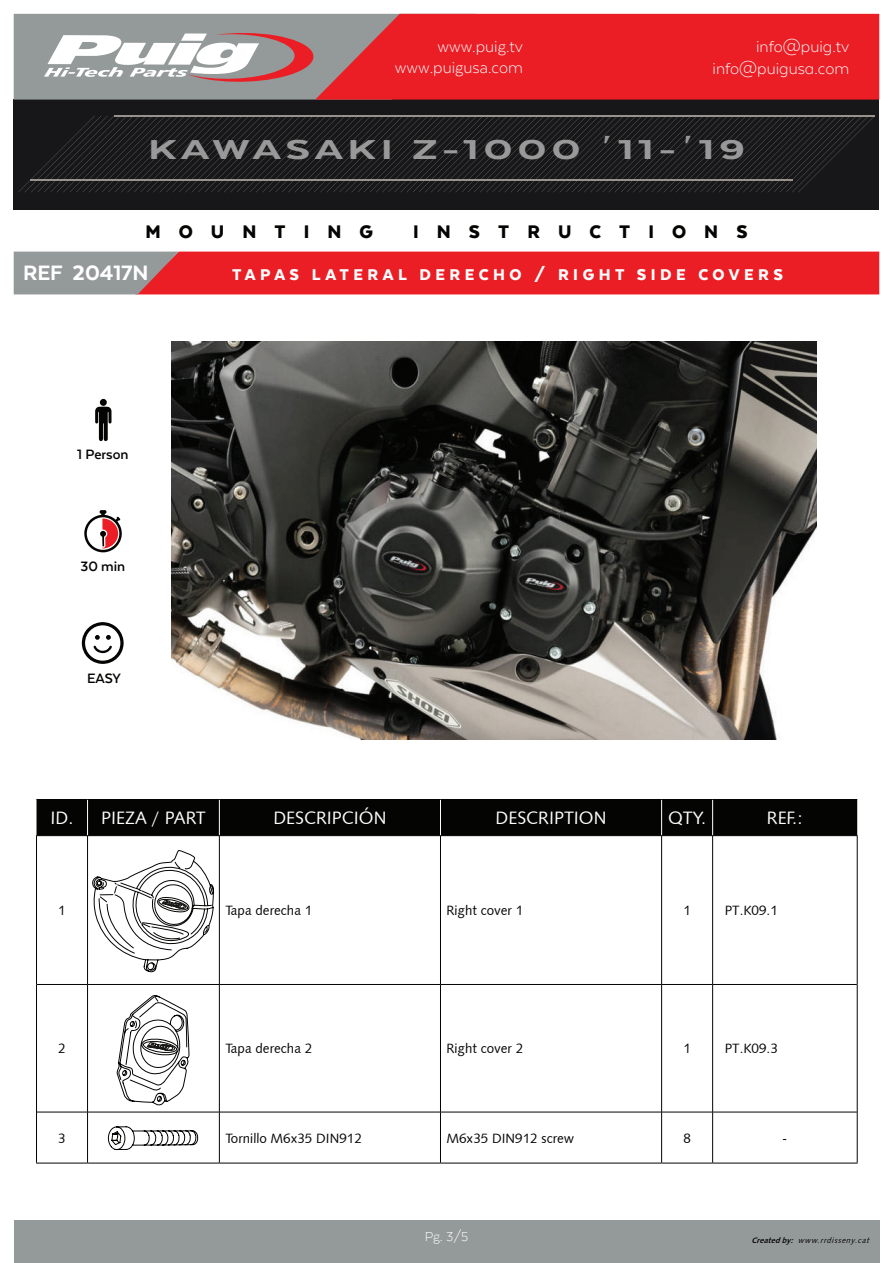
<style>
.page{position:relative;width:893px;height:1263px;background:#fff}
.page>*{position:absolute;margin:0;border:0;box-sizing:border-box;transform-origin:0 0}
.t1{font:800 31.5px "Texta";letter-spacing:.1em;color:#999;scale:1.5 1}
.t2{font:800 24px "Texta";color:#fff}
.t3{font:900 21px "Texta";letter-spacing:.86em;color:#040503}
.t4{font:18px "Humanist 531 BT Roman A";color:#fff}
.t5{font:900 18px "Texta";letter-spacing:.25em;color:#fff}
.t6{font:300 18px/21.6px "Texta Alt";color:#fff;text-align:right}
.t7{font:300 18px/21.6px "Texta";color:#fff;text-align:right}
.t8{font:700 15.6px "Texta Alt";color:#040503}
.t9{font:300 15px "Texta";color:#fff}
.t10{font:13.5px "Humanist 531 BT Roman A";color:#040503}
.t11{font:italic 7.8px "Humanist 531 BT Roman A";color:#040503}
.s1{font-family:"Humanist 531 BT Roman A";font-weight:400}
.s2{font-family:"Humanist 531 BT Bold A"}
</style>
<div class="page">
<div style="left:37px;top:800px;width:820px;height:35px;background:#040503"></div>
<hr style="left:87px;top:800px;width:1px;height:35px;background:#fff">
<hr style="left:219px;top:800px;width:1px;height:35px;background:#fff">
<hr style="left:440px;top:800px;width:1px;height:35px;background:#fff">
<hr style="left:661px;top:800px;width:1px;height:35px;background:#fff">
<hr style="left:712px;top:800px;width:1px;height:35px;background:#fff">
<hr style="left:37px;top:799px;width:51px;height:1px;background:#040503">
<hr style="left:88px;top:799px;width:131px;height:1px;background:#040503">
<hr style="left:219px;top:799px;width:221px;height:1px;background:#040503">
<hr style="left:440px;top:799px;width:222px;height:1px;background:#040503">
<hr style="left:662px;top:799px;width:51px;height:1px;background:#040503">
<hr style="left:713px;top:799px;width:144px;height:1px;background:#040503">
<hr style="left:36px;top:835px;width:52px;height:1px;background:#040503">
<hr style="left:88px;top:835px;width:131px;height:1px;background:#040503">
<hr style="left:219px;top:835px;width:221px;height:1px;background:#040503">
<hr style="left:440px;top:835px;width:222px;height:1px;background:#040503">
<hr style="left:662px;top:835px;width:51px;height:1px;background:#040503">
<hr style="left:713px;top:835px;width:145px;height:1px;background:#040503">
<hr style="left:87px;top:836px;width:1px;height:148px;background:#040503">
<hr style="left:219px;top:836px;width:1px;height:148px;background:#040503">
<hr style="left:440px;top:836px;width:1px;height:148px;background:#040503">
<hr style="left:661px;top:836px;width:1px;height:148px;background:#040503">
<hr style="left:712px;top:836px;width:1px;height:148px;background:#040503">
<hr style="left:87px;top:985px;width:1px;height:127px;background:#040503">
<hr style="left:219px;top:985px;width:1px;height:127px;background:#040503">
<hr style="left:440px;top:985px;width:1px;height:127px;background:#040503">
<hr style="left:661px;top:985px;width:1px;height:127px;background:#040503">
<hr style="left:712px;top:985px;width:1px;height:127px;background:#040503">
<hr style="left:87px;top:1112px;width:1px;height:51px;background:#040503">
<hr style="left:219px;top:1112px;width:1px;height:51px;background:#040503">
<hr style="left:440px;top:1112px;width:1px;height:51px;background:#040503">
<hr style="left:661px;top:1112px;width:1px;height:51px;background:#040503">
<hr style="left:712px;top:1112px;width:1px;height:51px;background:#040503">
<hr style="left:36px;top:836px;width:1px;height:148px;background:#040503">
<hr style="left:36px;top:984px;width:1px;height:128px;background:#040503">
<hr style="left:36px;top:1112px;width:1px;height:51px;background:#040503">
<hr style="left:36px;top:1163px;width:52px;height:1px;background:#040503">
<hr style="left:88px;top:1163px;width:131px;height:1px;background:#040503">
<hr style="left:219px;top:1163px;width:221px;height:1px;background:#040503">
<hr style="left:440px;top:1163px;width:222px;height:1px;background:#040503">
<hr style="left:662px;top:1163px;width:51px;height:1px;background:#040503">
<hr style="left:713px;top:1163px;width:145px;height:1px;background:#040503">
<hr style="left:857px;top:836px;width:1px;height:148px;background:#040503">
<hr style="left:857px;top:984px;width:1px;height:128px;background:#040503">
<hr style="left:857px;top:1112px;width:1px;height:51px;background:#040503">
<hr style="left:37px;top:1112px;width:51px;height:1px;background:#040503">
<hr style="left:88px;top:1112px;width:131px;height:1px;background:#040503">
<hr style="left:219px;top:1112px;width:221px;height:1px;background:#040503">
<hr style="left:440px;top:1112px;width:222px;height:1px;background:#040503">
<hr style="left:662px;top:1112px;width:51px;height:1px;background:#040503">
<hr style="left:713px;top:1112px;width:144px;height:1px;background:#040503">
<hr style="left:37px;top:984px;width:51px;height:1px;background:#040503">
<hr style="left:88px;top:984px;width:131px;height:1px;background:#040503">
<hr style="left:219px;top:984px;width:221px;height:1px;background:#040503">
<hr style="left:440px;top:984px;width:222px;height:1px;background:#040503">
<hr style="left:662px;top:984px;width:51px;height:1px;background:#040503">
<hr style="left:713px;top:984px;width:144px;height:1px;background:#040503">
<svg style="left:117px;top:995px;width:72px;height:111px"></svg>
<svg style="left:92px;top:850px;width:122px;height:122px"></svg>
<svg style="left:108px;top:1126px;width:91px;height:24px"></svg>
<div style="left:14px;top:99px;width:865px;height:110px;background:#171719"></div>
<hr style="left:114px;top:115px;width:761px;height:1px;background:#99918c">
<svg style="left:18px;top:116px;width:857px;height:76px"></svg>
<div style="left:476px;top:14px;width:403px;height:86px;background:#eb1e26"></div>
<svg style="left:14px;top:14px;width:462px;height:86px;background:#b98284"></svg>
<div style="left:14px;top:1220px;width:865px;height:43px;background:#949a99"></div>
<svg style="left:14px;top:252px;width:865px;height:42px;background:#dc3239"></svg>
<img style="left:171px;top:341px;width:646px;height:399px">
<svg style="left:95px;top:399px;width:17px;height:42px"></svg>
<svg style="left:84px;top:510px;width:38px;height:42px"></svg>
<svg style="left:82px;top:622px;width:42px;height:42px"></svg>
<h3 class="t7" style="left:395px;top:35px;width:130px">www.puig.tv www.puigusa.com</h3>
<h3 class="t6" style="left:712px;top:36px;width:138px">info@puig.tv info@puigusa.com</h3>
<h1 class="t1" style="left:148px;top:133px;width:400px">KAWASAKI Z-1000 <span class="s1">’</span>11-<span class="s1">’</span>19</h1>
<h3 class="t3" style="left:145px;top:221px;width:229px">MOUNTING</h3>
<h3 class="t3" style="left:413px;top:221px;width:336px">INSTRUCTIONS</h3>
<h2 class="t2" style="left:23px;top:260px;width:127px">REF 20417N</h2>
<h3 class="t5" style="left:232px;top:265px;width:552px">TAPAS LATERAL DERECHO / RIGHT SIDE COVERS</h3>
<p class="t8" style="left:77px;top:447px;width:53px">1 Person</p>
<p class="t8" style="left:80px;top:559px;width:46px">30 min</p>
<p class="t8" style="left:87px;top:670px;width:35px">EASY</p>
<h3 class="t4" style="left:51px;top:807px;width:157px">ID. PIEZA / PART</h3>
<h3 class="t4" style="left:273px;top:807px;width:115px">DESCRIPCIÓN</h3>
<h3 class="t4" style="left:495px;top:807px;width:113px">DESCRIPTION</h3>
<h3 class="t4" style="left:668px;top:807px;width:39px">QTY.</h3>
<h3 class="t4" style="left:767px;top:807px;width:38px">REF.:</h3>
<p class="t10" style="left:58px;top:902px;width:9px">1</p>
<p class="t10" style="left:225px;top:902px;width:88px">Tapa derecha 1</p>
<p class="t10" style="left:446px;top:902px;width:78px">Right cover 1</p>
<p class="t10" style="left:683px;top:902px;width:9px">1</p>
<p class="t10" style="left:725px;top:902px;width:55px">PT.K09.1</p>
<p class="t10" style="left:58px;top:1040px;width:9px">2</p>
<p class="t10" style="left:225px;top:1040px;width:88px">Tapa derecha 2</p>
<p class="t10" style="left:446px;top:1040px;width:78px">Right cover 2</p>
<p class="t10" style="left:683px;top:1040px;width:9px">1</p>
<p class="t10" style="left:725px;top:1040px;width:55px">PT.K09.3</p>
<p class="t10" style="left:58px;top:1129px;width:9px">3</p>
<p class="t10" style="left:225px;top:1129px;width:138px">Tornillo M6x35 DIN912</p>
<p class="t10" style="left:446px;top:1129px;width:129px">M6x35 DIN912 screw</p>
<p class="t10" style="left:683px;top:1129px;width:9px">8</p>
<p class="t10" style="left:782px;top:1129px;width:7px">-</p>
<p class="t9" style="left:425px;top:1228px;width:45px">Pg. 3/5</p>
<p class="t11" style="left:751px;top:1235px;width:122px"><span class="s2">Createdby:</span> www.rrdisseny.cat</p>
</div>
